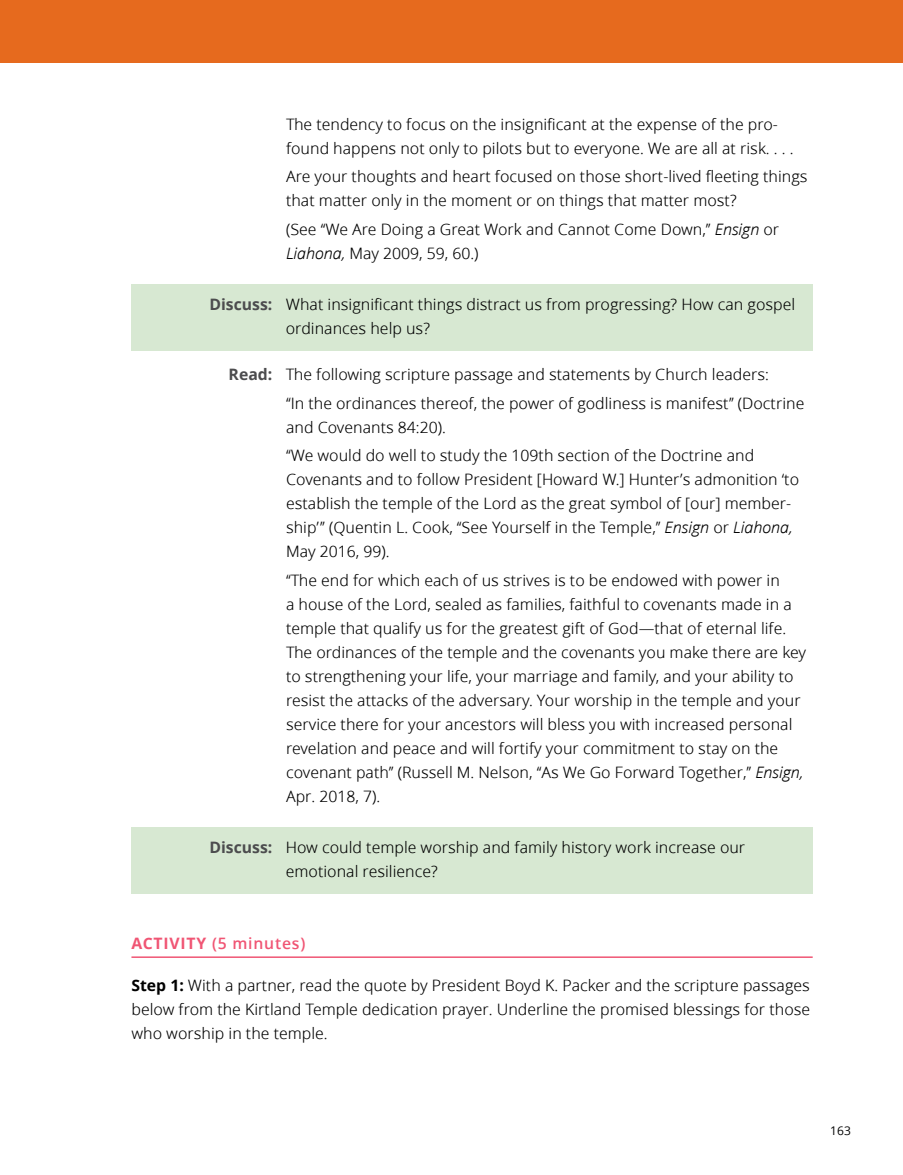
<style>
.page{position:relative;width:903px;height:1175px;background:#fff}
.page>*{position:absolute;margin:0;border:0;box-sizing:border-box;transform-origin:0 0}
.p1_figure_handout_la{font:15.75px/24px "Zoramlds Lat";color:#000}
.p1_figure_handout{font:15.75px/24px "Zoramlds Lat";color:#000}
.p1_aside_info{font:15.75px/24px "Zoramlds Lat";color:#000;text-align:justify}
.p1_figure_tchr-teach{font:15.75px/24px "Zoramlds Lat";color:#000}
.p1_figure_tchmthd_fi{font:15.75px "Zoramlds Lat";color:#000}
.p1_title_aside_info{font:600 15.75px "Zoramlds Lat";letter-spacing:.05em;color:#f05574}
.p1_title_figure_tchr{font:700 15.75px "Zoramlds Lat";color:#4c4c4e}
.p1_title_figure_tchm{font:700 15.75px "Zoramlds Lat";color:#4c4c4e}
.t1{font:12px "Zoramlds Lat";color:#000}
.s1{font-style:italic}
.s2{font-weight:700}
</style>
<div class="page">
<div style="left:0;top:0;width:903px;height:63px;background:#e66a1e"></div>
<div style="left:131px;top:284px;width:155px;height:67px;background:#d7e8d2"></div>
<div style="left:272px;top:284px;width:540px;height:67px;background:#d7e8d2"></div>
<div style="left:131px;top:827px;width:155px;height:67px;background:#d7e8d2"></div>
<div style="left:272px;top:827px;width:540px;height:67px;background:#d7e8d2"></div>
<hr style="left:131px;top:956px;width:681px;height:2px;background:#f05574">
<p class="p1_figure_handout" style="left:286px;top:112px;width:509px">The tendency to focus on the insignificant at the expense of the pro&shy;found happens not only to pilots but to everyone. We are all at risk. . . .</p>
<p class="p1_figure_handout" style="left:286px;top:164px;width:523px">Are your thoughts and heart focused on those short-lived fleeting things that matter only in the moment or on things that matter most?</p>
<p class="p1_figure_handout_la" style="left:286px;top:217px;width:495px">(See “We Are Doing a Great Work and Cannot Come Down,” <span class="s1">Ensign</span> or<br><span class="s1">Liahona,</span> May 2009, 59, 60.)</p>
<p class="p1_title_figure_tchr" style="left:209px;top:292px;width:64px">Discuss:</p>
<p class="p1_figure_tchr-teach" style="left:286px;top:292px;width:511px">What insignificant things distract us from progressing? How can gospel ordinances help us?</p>
<p class="p1_title_figure_tchm" style="left:229px;top:362px;width:45px">Read:</p>
<p class="p1_figure_tchmthd_fi" style="left:286px;top:363px;width:484px">The following scripture passage and statements by Church leaders:</p>
<p class="p1_figure_handout" style="left:286px;top:391px;width:520px">“In the ordinances thereof, the power of godliness is manifest” (Doctrine and Covenants 84:20).</p>
<p class="p1_figure_handout" style="left:286px;top:443px;width:514px">“We would do well to study the 109th section of the Doctrine and Covenants and to follow President [Howard W.] Hunter’s admonition ‘to establish the temple of the Lord as the great symbol of [our] member&shy;ship’” (Quentin L. Cook, “See Yourself in the Temple,” <span class="s1">Ensign</span> or <span class="s1">Liahona, </span>May 2016, 99).</p>
<p class="p1_figure_handout_la" style="left:286px;top:568px;width:521px">“The end for which each of us strives is to be endowed with power in<br>a house of the Lord, sealed as families, faithful to covenants made in a temple that qualify us for the greatest gift of God—that of eternal life.<br>The ordinances of the temple and the covenants you make there are key to strengthening your life, your marriage and family, and your ability to resist the attacks of the adversary. Your worship in the temple and your service there for your ancestors will bless you with increased personal revelation and peace and will fortify your commitment to stay on the covenant path” (Russell M. Nelson, “As We Go Forward Together,” <span class="s1">Ensign, </span>Apr. 2018, 7).</p>
<p class="p1_title_figure_tchr" style="left:209px;top:835px;width:64px">Discuss:</p>
<p class="p1_figure_tchr-teach" style="left:286px;top:835px;width:461px">How could temple worship and family history work increase our emotional resilience?</p>
<p class="p1_title_aside_info" style="left:131px;top:931px;width:175px"><span class="s2">ACTIVITY</span> (5 minutes)</p>
<p class="p1_aside_info" style="left:131px;top:973px;width:680px"><span class="s2">Step 1:</span> With a partner, read the quote by President Boyd K. Packer and the scripture passages below from the Kirtland Temple dedication prayer. Underline the promised blessings for those who worship in the temple.</p>
<p class="t1" style="left:830px;top:1121px;width:22px">163</p>
</div>
